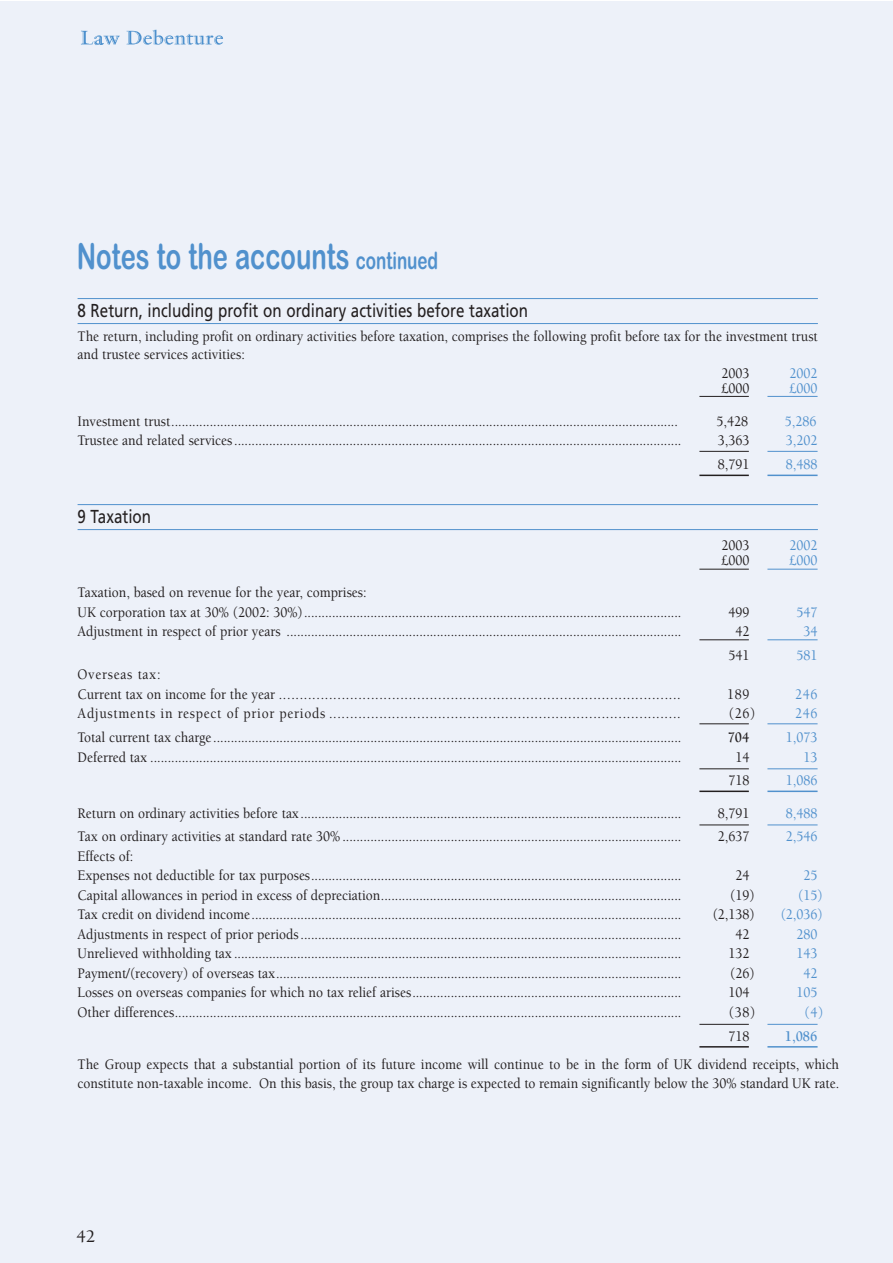
<style>
.page{position:relative;width:893px;height:1263px;background:#fff}
.page>*{position:absolute;margin:0;border:0;box-sizing:border-box;transform-origin:0 0}
.t1{font:36px "Arial Rounded MT Bold";color:#5191cd;scale:.71 1}
.t2{font:18.75px "Frutiger";color:#231f20;scale:.81 1}
.t3{font:500 18px "Berkeley";color:#231f20}
.t4{font:500 15px/19.5px "Berkeley";color:#231f20;scale:.9 1}
.t5{font:500 15px "Berkeley";letter-spacing:.05em;color:#231f20;scale:.9 1}
.t6{font:500 15px "Berkeley";color:#5191cd;scale:.9 1}
.t7{font:700 15px "Berkeley";color:#5191cd;scale:.9 1}
.t8{font:700 15px "Berkeley";color:#231f20;scale:.9 1}
.s1{font-size:24px}
</style>
<div class="page">
<div style="left:0;top:1px;width:892px;height:1262px;background:#edf1f9"></div>
<svg style="left:127px;top:30px;width:96px;height:15px"></svg>
<svg style="left:81px;top:31px;width:39px;height:14px"></svg>
<hr style="left:78px;top:298px;width:740px;height:1px;background:#5191cd">
<hr style="left:78px;top:323px;width:740px;height:1px;background:#5191cd">
<hr style="left:78px;top:504px;width:740px;height:1px;background:#5191cd">
<hr style="left:78px;top:529px;width:740px;height:1px;background:#5191cd">
<hr style="left:699px;top:396px;width:50px;height:1px;background:#231f20">
<hr style="left:767px;top:396px;width:51px;height:1px;background:#5191cd">
<hr style="left:699px;top:569px;width:50px;height:1px;background:#231f20">
<hr style="left:767px;top:569px;width:51px;height:1px;background:#5191cd">
<hr style="left:699px;top:639px;width:50px;height:1px;background:#231f20">
<hr style="left:767px;top:639px;width:51px;height:1px;background:#5191cd">
<hr style="left:699px;top:723px;width:50px;height:1px;background:#231f20">
<hr style="left:767px;top:723px;width:51px;height:1px;background:#5191cd">
<hr style="left:699px;top:824px;width:50px;height:1px;background:#231f20">
<hr style="left:767px;top:824px;width:51px;height:1px;background:#5191cd">
<hr style="left:699px;top:1024px;width:50px;height:1px;background:#231f20">
<hr style="left:767px;top:1024px;width:51px;height:1px;background:#5191cd">
<hr style="left:699px;top:1046px;width:50px;height:1px;background:#231f20">
<hr style="left:767px;top:1046px;width:51px;height:1px;background:#5191cd">
<hr style="left:699px;top:768px;width:50px;height:1px;background:#231f20">
<hr style="left:767px;top:768px;width:51px;height:1px;background:#5191cd">
<hr style="left:699px;top:790px;width:50px;height:2px;background:#231f20">
<hr style="left:767px;top:790px;width:51px;height:2px;background:#5191cd">
<hr style="left:699px;top:451px;width:50px;height:1px;background:#231f20">
<hr style="left:767px;top:451px;width:51px;height:1px;background:#5191cd">
<hr style="left:699px;top:475px;width:50px;height:1px;background:#231f20">
<hr style="left:767px;top:475px;width:51px;height:1px;background:#5191cd">
<h1 class="t1" style="left:77px;top:243px;width:510px">Notes to the accounts <span class="s1">continued</span></h1>
<p class="t2" style="left:78px;top:303px;width:558px">8 Return, including profit on ordinary activities before taxation</p>
<p class="t4" style="left:78px;top:328px;width:824px;line-height:18px">The return, including profit on ordinary activities before taxation, comprises the following profit before tax for the investment trust and trustee services activities:</p>
<p class="t4" style="left:721px;top:365px;width:33px">2003</p>
<p class="t6" style="left:789px;top:368px;width:33px">2002</p>
<p class="t4" style="left:721px;top:380px;width:33px">£000</p>
<p class="t6" style="left:789px;top:383px;width:33px">£000</p>
<p class="t4" style="left:78px;top:412px;width:669px">Investment trust.................................................................................................................................................</p>
<p class="t4" style="left:717px;top:412px;width:37px">5,428</p>
<p class="t6" style="left:785px;top:415px;width:37px">5,286</p>
<p class="t4" style="left:78px;top:432px;width:672px">Trustee and related services................................................................................................................................</p>
<p class="t4" style="left:718px;top:432px;width:37px">3,363</p>
<p class="t6" style="left:786px;top:434px;width:37px">3,202</p>
<p class="t4" style="left:718px;top:456px;width:37px">8,791</p>
<p class="t6" style="left:786px;top:458px;width:37px">8,488</p>
<p class="t2" style="left:78px;top:509px;width:92px">9 Taxation</p>
<p class="t4" style="left:721px;top:537px;width:33px">2003</p>
<p class="t6" style="left:789px;top:539px;width:33px">2002</p>
<p class="t4" style="left:721px;top:552px;width:33px">£000</p>
<p class="t6" style="left:789px;top:554px;width:33px">£000</p>
<p class="t4" style="left:78px;top:584px;width:672px">Taxation, based on revenue for the year, comprises:<br>UK corporation tax at 30% (2002: 30%)............................................................................................................</p>
<p class="t4" style="left:728px;top:603px;width:25px">499</p>
<p class="t6" style="left:796px;top:606px;width:25px">547</p>
<p class="t4" style="left:78px;top:623px;width:672px">Adjustment in respect of prior years .................................................................................................................</p>
<p class="t4" style="left:735px;top:623px;width:17px">42</p>
<p class="t6" style="left:803px;top:625px;width:17px">34</p>
<p class="t4" style="left:728px;top:647px;width:25px">541</p>
<p class="t6" style="left:796px;top:649px;width:25px">581</p>
<p class="t4" style="left:78px;top:666px;width:672px">Overseas tax:<br>Current tax on income for the year ................................................................................................</p>
<p class="t4" style="left:727px;top:686px;width:26px">189</p>
<p class="t6" style="left:795px;top:688px;width:26px">246</p>
<p class="t5" style="left:78px;top:708px;width:672px">Adjustments in respect of prior periods ....................................................................................</p>
<p class="t4" style="left:729px;top:705px;width:31px">(26)</p>
<p class="t6" style="left:795px;top:708px;width:26px">246</p>
<p class="t4" style="left:78px;top:729px;width:672px">Total current tax charge......................................................................................................................................</p>
<p class="t8" style="left:728px;top:731px;width:26px">704</p>
<p class="t6" style="left:786px;top:731px;width:37px">1,073</p>
<p class="t4" style="left:78px;top:748px;width:672px">Deferred tax ........................................................................................................................................................</p>
<p class="t4" style="left:735px;top:748px;width:17px">14</p>
<p class="t6" style="left:803px;top:751px;width:17px">13</p>
<p class="t4" style="left:728px;top:772px;width:25px">718</p>
<p class="t6" style="left:786px;top:775px;width:37px">1,086</p>
<p class="t4" style="left:78px;top:804px;width:672px">Return on ordinary activities before tax.............................................................................................................</p>
<p class="t4" style="left:718px;top:804px;width:37px">8,791</p>
<p class="t6" style="left:786px;top:807px;width:37px">8,488</p>
<p class="t4" style="left:78px;top:828px;width:672px">Tax on ordinary activities at standard rate 30% .................................................................................................</p>
<p class="t4" style="left:718px;top:828px;width:37px">2,637</p>
<p class="t6" style="left:786px;top:831px;width:37px">2,546</p>
<p class="t4" style="left:78px;top:848px;width:672px">Effects of:<br>Expenses not deductible for tax purposes..........................................................................................................</p>
<p class="t4" style="left:735px;top:867px;width:17px">24</p>
<p class="t6" style="left:803px;top:870px;width:17px">25</p>
<p class="t4" style="left:78px;top:887px;width:672px">Capital allowances in period in excess of depreciation......................................................................................</p>
<p class="t4" style="left:730px;top:887px;width:29px">(19)</p>
<p class="t6" style="left:798px;top:889px;width:29px">(15)</p>
<p class="t4" style="left:78px;top:906px;width:672px">Tax credit on dividend income...........................................................................................................................</p>
<p class="t4" style="left:713px;top:906px;width:48px">(2,138)</p>
<p class="t6" style="left:781px;top:909px;width:48px">(2,036)</p>
<p class="t4" style="left:78px;top:926px;width:672px">Adjustments in respect of prior periods .............................................................................................................</p>
<p class="t4" style="left:735px;top:926px;width:17px">42</p>
<p class="t6" style="left:796px;top:928px;width:25px">280</p>
<p class="t4" style="left:78px;top:945px;width:672px">Unrelieved withholding tax ................................................................................................................................</p>
<p class="t4" style="left:728px;top:945px;width:25px">132</p>
<p class="t6" style="left:796px;top:948px;width:25px">143</p>
<p class="t4" style="left:78px;top:965px;width:672px">Payment/(recovery) of overseas tax....................................................................................................................</p>
<p class="t4" style="left:730px;top:965px;width:29px">(26)</p>
<p class="t6" style="left:803px;top:967px;width:17px">42</p>
<p class="t4" style="left:78px;top:984px;width:672px">Losses on overseas companies for which no tax relief arises.............................................................................</p>
<p class="t4" style="left:728px;top:984px;width:25px">104</p>
<p class="t6" style="left:796px;top:987px;width:25px">105</p>
<p class="t4" style="left:78px;top:1004px;width:672px">Other differences.................................................................................................................................................</p>
<p class="t4" style="left:729px;top:1004px;width:31px">(38)</p>
<p class="t6" style="left:804px;top:1006px;width:23px">(4)</p>
<p class="t4" style="left:728px;top:1027px;width:25px">718</p>
<p class="t7" style="left:785px;top:1030px;width:38px">1,086</p>
<p class="t4" style="left:78px;top:1055px;width:848px">The Group expects that a substantial portion of its future income will continue to be in the form of UK dividend receipts, which constitute non-taxable income. On this basis, the group tax charge is expected to remain significantly below the 30% standard UK rate.</p>
<p class="t3" style="left:77px;top:1229px;width:20px">42</p>
</div>
